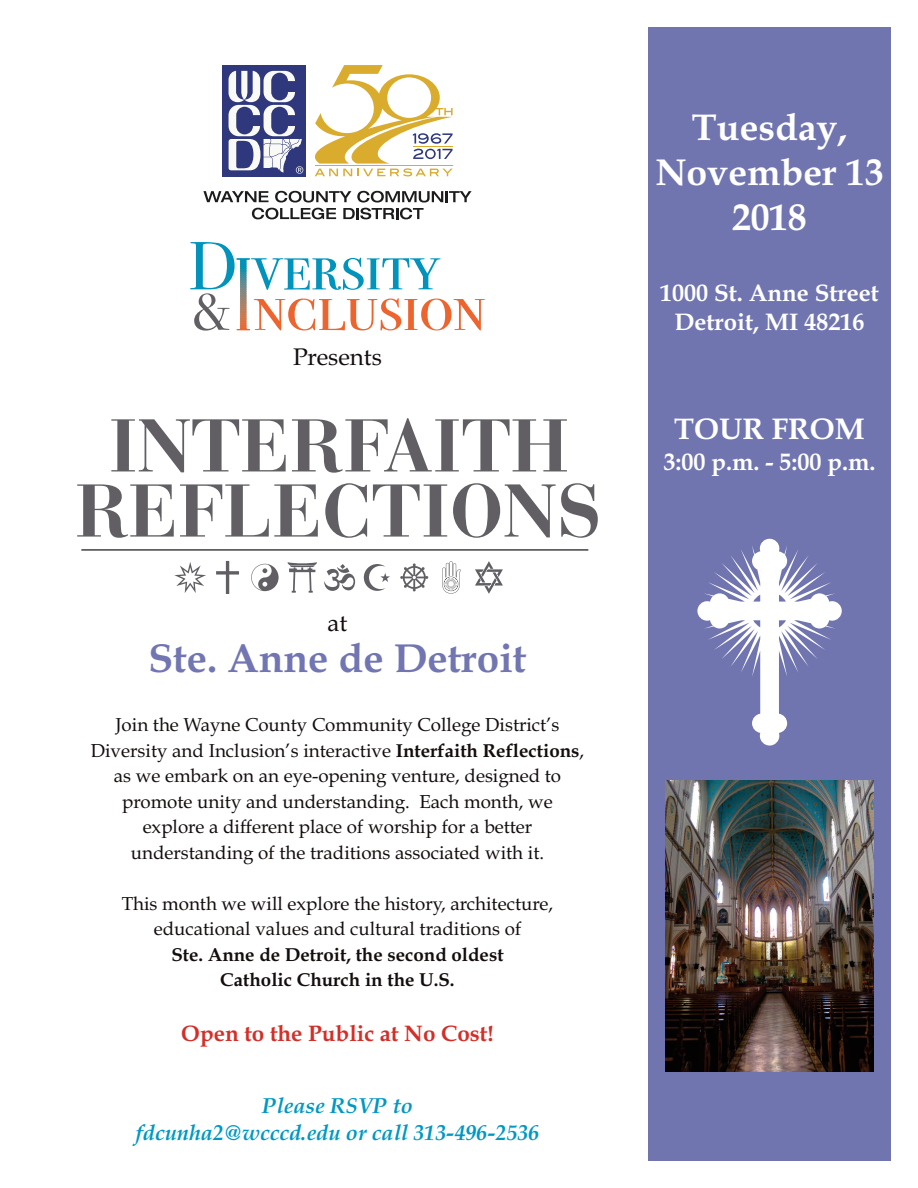
<style>
.page{position:relative;width:918px;height:1188px;background:#fff}
.page>*{position:absolute;margin:0;border:0;box-sizing:border-box;transform-origin:0 0}
.t1{font:700 40.5px "Book Antiqua";color:#7176b2}
.t2{font:700 37.5px/45px "Book Antiqua";color:#fff;text-align:center}
.t3{font:700 30px "Book Antiqua";color:#fff}
.t4{font:700 24px/28.8px "Book Antiqua";color:#fff;text-align:center}
.t5{font:24px "Book Antiqua";color:#130d0c}
.t6{font:700 22.5px "Book Antiqua";color:#d42e28}
.t7{font:italic 700 21.75px/27px "Book Antiqua";color:#0098c3;text-align:center}
.t8{font:18.75px/25.5px "Book Antiqua";color:#130d0c;text-align:center}
.t9{font:700 18.75px/25.5px "Book Antiqua";color:#130d0c;text-align:center}
.s1{font-weight:700}
</style>
<div class="page">
<div style="left:648px;top:27px;width:243px;height:1134px;background:#7075b0"></div>
<svg style="left:190px;top:242px;width:295px;height:89px"></svg>
<svg style="left:174px;top:562px;width:32px;height:31px"></svg>
<svg style="left:216px;top:561px;width:23px;height:33px"></svg>
<svg style="left:251px;top:564px;width:28px;height:27px"></svg>
<svg style="left:288px;top:562px;width:29px;height:31px"></svg>
<svg style="left:324px;top:564px;width:31px;height:27px"></svg>
<svg style="left:364px;top:564px;width:26px;height:27px"></svg>
<svg style="left:442px;top:561px;width:19px;height:33px"></svg>
<svg style="left:475px;top:561px;width:28px;height:33px"></svg>
<svg style="left:400px;top:563px;width:28px;height:28px"></svg>
<svg style="left:111px;top:419px;width:175px;height:53px"></svg>
<svg style="left:292px;top:418px;width:275px;height:55px"></svg>
<svg style="left:77px;top:484px;width:97px;height:54px"></svg>
<svg style="left:180px;top:484px;width:138px;height:53px"></svg>
<svg style="left:325px;top:483px;width:42px;height:55px"></svg>
<svg style="left:373px;top:484px;width:74px;height:53px"></svg>
<svg style="left:453px;top:483px;width:145px;height:55px"></svg>
<hr style="left:81px;top:549px;width:507px;height:2px;background:#1d1b1b">
<svg style="left:203px;top:191px;width:269px;height:28px"></svg>
<div style="left:222px;top:65px;width:84px;height:111px;background:#2f387d"></div>
<svg style="left:229px;top:65px;width:224px;height:111px"></svg>
<svg style="left:697px;top:539px;width:145px;height:207px"></svg>
<img style="left:665px;top:780px;width:209px;height:292px">
<p class="t5" style="left:293px;top:342px;width:90px">Presents</p>
<p class="t5" style="left:328px;top:609px;width:21px">at</p>
<h1 class="t1" style="left:149px;top:634px;width:379px">Ste. Anne de Detroit</h1>
<p class="t8" style="left:91px;top:712px;width:495px">Join the Wayne County Community College District’s Diversity and Inclusion’s interactive <span class="s1">Interfaith Reflections</span>, as we embark on an eye-opening venture, designed to promote unity and understanding. Each month, we explore a different place of worship for a better understanding of the traditions associated with it.</p>
<p class="t8" style="left:122px;top:891px;width:433px">This month we will explore the history, architecture, educational values and cultural traditions of</p>
<p class="t9" style="left:171px;top:942px;width:334px">Ste. Anne de Detroit, the second oldest<br>Catholic Church in the U.S.</p>
<p class="t6" style="left:181px;top:1021px;width:314px">Open to the Public at No Cost!</p>
<p class="t7" style="left:136px;top:1092px;width:405px">Please RSVP to<br>fdcunha2@wcccd.edu or call 313-496-2536</p>
<h2 class="t2" style="left:655px;top:105px;width:230px">Tuesday,<br>November 13<br>2018</h2>
<p class="t4" style="left:660px;top:278px;width:220px">1000 St. Anne Street<br>Detroit, MI 48216</p>
<h3 class="t3" style="left:674px;top:411px;width:192px">TOUR FROM</h3>
<p class="t4" style="left:664px;top:448px;width:213px">3:00 p.m. - 5:00 p.m.</p>
</div>
